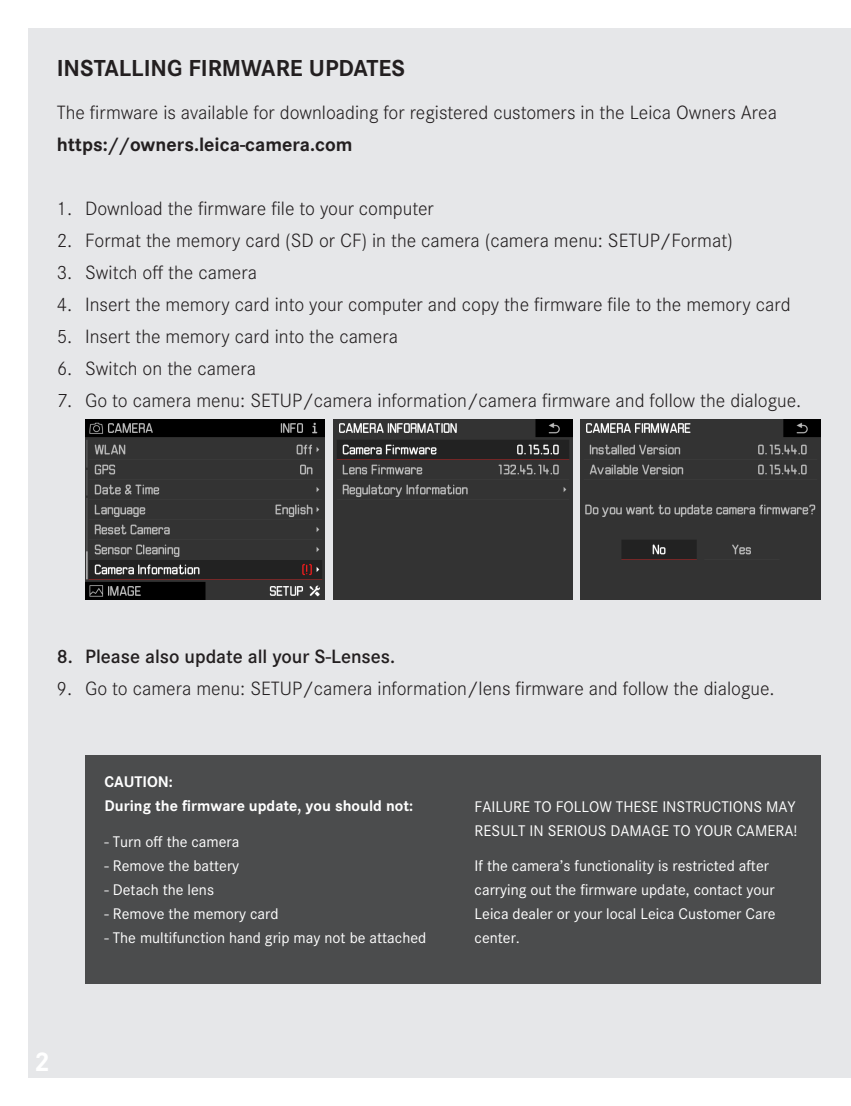
<style>
.page{position:relative;width:851px;height:1106px;background:#fff}
.page>*{position:absolute;margin:0;border:0;box-sizing:border-box;transform-origin:0 0}
.t1{font:700 28px "Corporate S";color:#fff}
.Heading_01{font:700 24px "Corporate S";color:#231f20}
.Body_Text{font:300 20px/32px "Corporate S";color:#231f20}
.t2{font:600 20px "Corporate S";color:#231f20}
.t3{font:16px/24px "Corporate S";color:#fff}
.t4{font:700 16px/24px "Corporate S";color:#fff}
.s1{font-weight:700}
</style>
<div class="page">
<div style="left:28px;top:28px;width:822px;height:1049px;background:#e6e7e9"></div>
<img style="left:85px;top:419px;width:239px;height:180px">
<img style="left:333px;top:419px;width:239px;height:180px">
<img style="left:581px;top:419px;width:239px;height:180px">
<div style="left:85px;top:755px;width:735px;height:228px;background:#4b4c4d"></div>
<p class="Heading_01" style="left:57px;top:49px;width:350px">INSTALLING FIRMWARE UPDATES</p>
<p class="Body_Text" style="left:57px;top:95px;width:721px">The firmware is available for downloading for registered customers in the Leica Owners Area <span class="s1">https://owners.leica-camera.com</span></p>
<p class="Body_Text" style="left:57px;top:191px;width:378px">1. Download the firmware file to your computer</p>
<p class="Body_Text" style="left:57px;top:223px;width:677px">2. Format the memory card (SD or CF) in the camera (camera menu: SETUP/Format)</p>
<p class="Body_Text" style="left:57px;top:255px;width:202px">3. Switch off the camera</p>
<p class="Body_Text" style="left:57px;top:287px;width:735px">4. Insert the memory card into your computer and copy the firmware file to the memory card</p>
<p class="Body_Text" style="left:57px;top:319px;width:343px">5. Insert the memory card into the camera</p>
<p class="Body_Text" style="left:57px;top:351px;width:201px">6. Switch on the camera</p>
<p class="Body_Text" style="left:57px;top:383px;width:746px">7. Go to camera menu: SETUP/camera information/camera firmware and follow the dialogue.</p>
<p class="t2" style="left:57px;top:642px;width:340px">8. Please also update all your S-Lenses.</p>
<p class="Body_Text" style="left:57px;top:671px;width:719px">9. Go to camera menu: SETUP/camera information/lens firmware and follow the dialogue.</p>
<p class="t4" style="left:104px;top:768px;width:310px">CAUTION:<br>During the firmware update, you should not:</p>
<p class="t3" style="left:104px;top:828px;width:136px">- Turn off the camera</p>
<p class="t3" style="left:104px;top:852px;width:136px">- Remove the battery</p>
<p class="t3" style="left:104px;top:876px;width:111px">- Detach the lens</p>
<p class="t3" style="left:104px;top:900px;width:175px">- Remove the memory card</p>
<p class="t3" style="left:104px;top:924px;width:323px">- The multifunction hand grip may not be attached</p>
<p class="t3" style="left:474px;top:793px;width:324px">FAILURE TO FOLLOW THESE INSTRUCTIONS MAY<br>RESULT IN SERIOUS DAMAGE TO YOUR CAMERA!</p>
<p class="t3" style="left:474px;top:852px;width:302px">If the camera’s functionality is restricted after carrying out the firmware update, contact your Leica dealer or your local Leica Customer Care center.</p>
<p class="t1" style="left:34px;top:1040px;width:17px">2</p>
</div>
